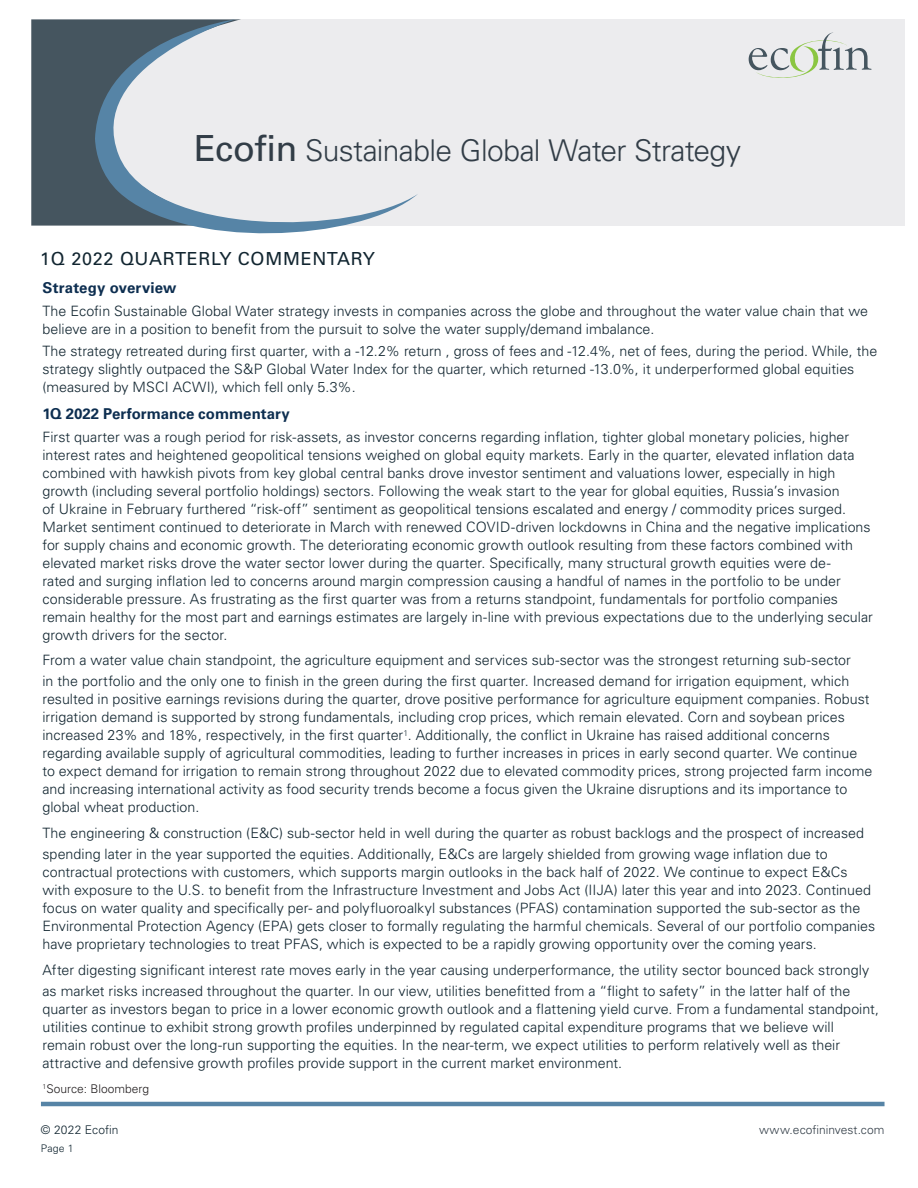
<style>
.page{position:relative;width:918px;height:1188px;background:#fff}
.page>*{position:absolute;margin:0;border:0;box-sizing:border-box;transform-origin:0 0}
.t1{font:300 30px "Univers LT Std";letter-spacing:-.02em;color:#323d47}
.t2{font:18px "Univers LT Std";letter-spacing:.04em;color:#112530}
.t3{font:700 15px "Univers LT Std";letter-spacing:.005em;color:#0d2e50}
.t4{font:300 14.25px/18px "Univers LT Std";color:#112530}
.t5{font:300 12px "Univers LT Std";letter-spacing:.005em;color:#323d47}
.t6{font:300 12px "Univers LT Std";color:#231f20}
.t7{font:300 12px "Univers LT Std";letter-spacing:.005em;color:#112530}
.t8{font:300 10.5px "Univers LT Std";color:#112530}
.s1{font-weight:400;font-size:36px}
</style>
<div class="page">
<hr style="left:41px;top:1102px;width:844px;height:4px;background:#5684a6">
<div style="left:31px;top:19px;width:874px;height:207px;background:#ececee"></div>
<svg style="left:749px;top:33px;width:123px;height:45px"></svg>
<div style="left:31px;top:19px;width:53px;height:207px;background:#45555f"></div>
<svg style="left:84px;top:19px;width:334px;height:215px"></svg>
<h1 class="t1" style="left:194px;top:132px;width:548px"><span class="s1">Ecofin</span> Sustainable Global Water Strategy</h1>
<p class="t2" style="left:40px;top:248px;width:336px">1Q 2022 QUARTERLY COMMENTARY</p>
<p class="t3" style="left:42px;top:279px;width:136px">Strategy overview</p>
<p class="t4" style="left:42px;top:302px;width:827px">The Ecofin Sustainable Global Water strategy invests in companies across the globe and throughout the water value chain that we believe are in a position to benefit from the pursuit to solve the water supply/demand imbalance.</p>
<p class="t4" style="left:42px;top:342px;width:836px">The strategy retreated during first quarter, with a -12.2% return , gross of fees and -12.4%, net of fees, during the period. While, the strategy slightly outpaced the S&amp;P Global Water Index for the quarter, which returned -13.0%, it underperformed global equities (measured by MSCI ACWI), which fell only 5.3%.</p>
<p class="t3" style="left:42px;top:405px;width:249px">1Q 2022 Performance commentary</p>
<p class="t4" style="left:42px;top:428px;width:832px">First quarter was a rough period for risk-assets, as investor concerns regarding inflation, tighter global monetary policies, higher interest rates and heightened geopolitical tensions weighed on global equity markets. Early in the quarter, elevated inflation data combined with hawkish pivots from key global central banks drove investor sentiment and valuations lower, especially in high growth (including several portfolio holdings) sectors. Following the weak start to the year for global equities, Russia’s invasion<br>of Ukraine in February furthered “risk-off” sentiment as geopolitical tensions escalated and energy / commodity prices surged.<br>Market sentiment continued to deteriorate in March with renewed COVID-driven lockdowns in China and the negative implications for supply chains and economic growth. The deteriorating economic growth outlook resulting from these factors combined with elevated market risks drove the water sector lower during the quarter. Specifically, many structural growth equities were de-<br>rated and surging inflation led to concerns around margin compression causing a handful of names in the portfolio to be under considerable pressure. As frustrating as the first quarter was from a returns standpoint, fundamentals for portfolio companies remain healthy for the most part and earnings estimates are largely in-line with previous expectations due to the underlying secular growth drivers for the sector.</p>
<p class="t4" style="left:42px;top:650px;width:810px;line-height:21px">From a water value chain standpoint, the agriculture equipment and services sub-sector was the strongest returning sub-sector in the portfolio and the only one to finish in the green during the first quarter. Increased demand for irrigation equipment, which</p>
<p class="t4" style="left:42px;top:690px;width:832px">resulted in positive earnings revisions during the quarter, drove positive performance for agriculture equipment companies. Robust irrigation demand is supported by strong fundamentals, including crop prices, which remain elevated. Corn and soybean prices increased 23% and 18%, respectively, in the first quarter<sup>1</sup>. Additionally, the conflict in Ukraine has raised additional concerns regarding available supply of agricultural commodities, leading to further increases in prices in early second quarter. We continue to expect demand for irrigation to remain strong throughout 2022 due to elevated commodity prices, strong projected farm income and increasing international activity as food security trends become a focus given the Ukraine disruptions and its importance to global wheat production.</p>
<p class="t4" style="left:42px;top:823px;width:823px;line-height:21px">The engineering &amp; construction (E&amp;C) sub-sector held in well during the quarter as robust backlogs and the prospect of increased spending later in the year supported the equities. Additionally, E&amp;Cs are largely shielded from growing wage inflation due to</p>
<p class="t4" style="left:42px;top:863px;width:834px">contractual protections with customers, which supports margin outlooks in the back half of 2022. We continue to expect E&amp;Cs with exposure to the U.S. to benefit from the Infrastructure Investment and Jobs Act (IIJA) later this year and into 2023. Continued focus on water quality and specifically per- and polyfluoroalkyl substances (PFAS) contamination supported the sub-sector as the Environmental Protection Agency (EPA) gets closer to formally regulating the harmful chemicals. Several of our portfolio companies have proprietary technologies to treat PFAS, which is expected to be a rapidly growing opportunity over the coming years.</p>
<p class="t4" style="left:42px;top:959px;width:828px;line-height:21px">After digesting significant interest rate moves early in the year causing underperformance, the utility sector bounced back strongly as market risks increased throughout the quarter. In our view, utilities benefitted from a “flight to safety” in the latter half of the</p>
<p class="t4" style="left:42px;top:1000px;width:838px">quarter as investors began to price in a lower economic growth outlook and a flattening yield curve. From a fundamental standpoint, utilities continue to exhibit strong growth profiles underpinned by regulated capital expenditure programs that we believe will remain robust over the long-run supporting the equities. In the near-term, we expect utilities to perform relatively well as their attractive and defensive growth profiles provide support in the current market environment.</p>
<p class="t6" style="left:42px;top:1081px;width:108px"><sup>1</sup>Source: Bloomberg</p>
<p class="t7" style="left:41px;top:1123px;width:79px">© 2022 Ecofin</p>
<p class="t5" style="left:759px;top:1123px;width:127px">www.ecofininvest.com</p>
<p class="t8" style="left:41px;top:1142px;width:34px">Page 1</p>
</div>
